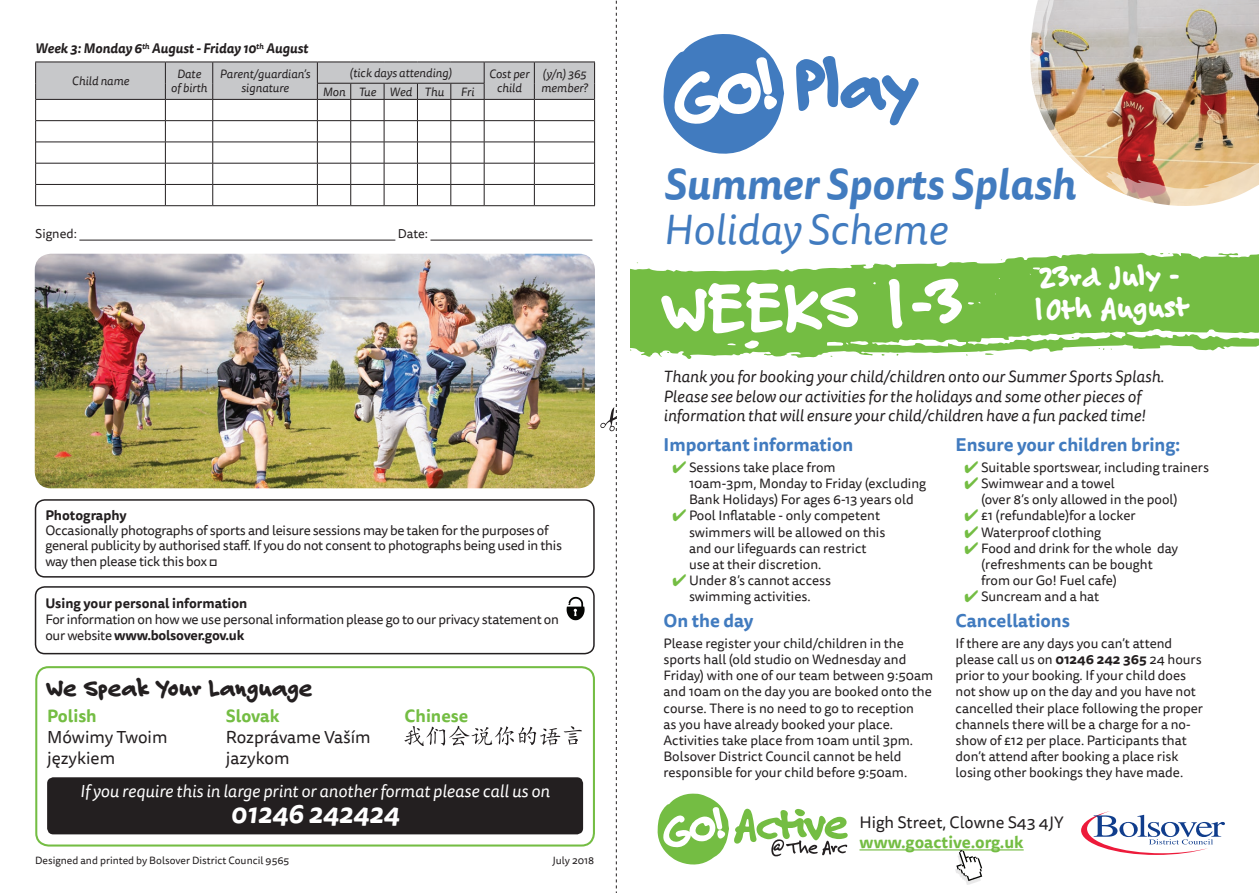
<style>
.page{position:relative;width:1259px;height:893px;background:#fff}
.page>*{position:absolute;margin:0;border:0;box-sizing:border-box;transform-origin:0 0}
.t1{font:800 73.2px "Felt Tip Roman";color:#417bbf}
.t2{font:800 65.25px "Felt Tip Roman";color:#fff}
.t3{font:italic 700 42px "Tisa Sans Pro";color:#417bbf}
.t4{font:italic 42px "Tisa Sans Pro";color:#417bbf}
.t5{font:800 30px/31.5px "Felt Tip Roman";color:#fff;text-align:center}
.t6{font:italic 700 27.3px "Tisa Sans Pro";color:#fff}
.t7{font:800 24.45px "Felt Tip Roman";letter-spacing:-.01em;color:#231f20}
.t8{font:700 18px "Tisa Sans Pro";color:#417bbf}
.t9{font:italic 17.25px "Tisa Sans Pro";color:#fff}
.t10{font:17.25px/20.7px "Tisa Sans Pro";color:#231f20}
.t11{font:700 17.25px "Tisa Sans Pro";color:#74bd43}
.t12{font:16.5px "Tisa Sans Pro";color:#231f20}
.t13{font:700 16.5px "Tisa Sans Pro";color:#74bd43}
.t14{font:italic 16.2px/19.5px "Tisa Sans Pro";color:#231f20}
.t15{font:13.5px/16.2px "Tisa Sans Pro";color:#231f20}
.t16{font:13.5px/15.5px "Tisa Sans Pro";letter-spacing:-.02em;color:#231f20}
.t17{font:700 13.5px "Tisa Sans Pro";color:#231f20}
.t18{font:italic 700 13.5px "Tisa Sans Pro";color:#231f20}
.t19{font:12.75px "Tisa Sans Pro";color:#231f20}
.t20{font:italic 12px/14.4px "Tisa Sans Pro";color:#231f20;text-align:center}
.t21{font:10.5px "Tisa Sans Pro";color:#231f20}
.s1{font-weight:700}
</style>
<div class="page">
<svg style="left:630px;top:253px;width:629px;height:106px;fill:#74bd43"></svg>
<svg style="left:1098px;top:348px;width:6px;height:2px"></svg>
<svg style="left:657px;top:794px;width:190px;height:70px"></svg>
<svg style="left:1081px;top:811px;width:144px;height:44px"></svg>
<hr style="left:859px;top:849px;width:164px;height:1px;background:#74bd43">
<div style="left:954px;top:853px;width:27px;height:31px;background:#231f20;opacity:.1"></div>
<svg style="left:956px;top:850px;width:26px;height:31px"></svg>
<img style="left:1030px;top:0;width:229px;height:206px">
<img style="left:35px;top:0;width:582px;height:893px">
<hr style="left:317px;top:83px;width:34px;height:1px;background:#231f20">
<hr style="left:351px;top:83px;width:33px;height:1px;background:#231f20">
<hr style="left:384px;top:83px;width:33px;height:1px;background:#231f20">
<hr style="left:417px;top:83px;width:34px;height:1px;background:#231f20">
<hr style="left:451px;top:83px;width:33px;height:1px;background:#231f20">
<svg style="left:663px;top:34px;width:121px;height:120px"></svg>
<p class="t18" style="left:35px;top:38px;width:274px">Week 3: Monday 6<sup>th</sup> August - Friday 10<sup>th</sup> August</p>
<p class="t20" style="left:72px;top:74px;width:59px">Child name</p>
<p class="t20" style="left:171px;top:67px;width:38px">Date of birth</p>
<p class="t20" style="left:220px;top:67px;width:92px">Parent/guardian’s signature</p>
<p class="t20" style="left:350px;top:66px;width:104px">(tick days attending)</p>
<p class="t20" style="left:489px;top:67px;width:42px">Cost per child</p>
<p class="t20" style="left:542px;top:67px;width:45px">(y/n) 365</p>
<p class="t20" style="left:323px;top:85px;width:24px">Mon</p>
<p class="t20" style="left:541px;top:81px;width:48px">member?</p>
<p class="t20" style="left:359px;top:85px;width:87px">Tue Wed Thu</p>
<p class="t20" style="left:461px;top:85px;width:15px">Fri</p>
<p class="t19" style="left:35px;top:225px;width:43px">Signed:</p>
<p class="t19" style="left:398px;top:225px;width:32px">Date:</p>
<p class="t17" style="left:45px;top:505px;width:83px">Photography</p>
<p class="t16" style="left:45px;top:523px;width:518px">Occasionally photographs of sports and leisure sessions may be taken for the purposes of general publicity by authorised staff. If you do not consent to photographs being used in this way then please tick this box ▫</p>
<p class="t17" style="left:45px;top:593px;width:204px">Using your personal information</p>
<p class="t16" style="left:45px;top:612px;width:515px;line-height:16.2px">For information on how we use personal information please go to our privacy statement on our website <span class="s1">www.bolsover.gov.uk</span></p>
<h3 class="t7" style="left:47px;top:671px;width:267px">We Speak Your Language</h3>
<p class="t11" style="left:47px;top:704px;width:51px">Polish</p>
<p class="t10" style="left:47px;top:727px;width:122px">Mówimy Twoim językiem</p>
<p class="t11" style="left:226px;top:704px;width:55px">Slovak</p>
<p class="t10" style="left:226px;top:727px;width:146px">Rozprávame Vaším jazykom</p>
<p class="t11" style="left:404px;top:704px;width:65px">Chinese</p>
<p class="t9" style="left:80px;top:779px;width:471px">If you require this in large print or another format please call us on</p>
<h3 class="t6" style="left:230px;top:793px;width:170px">01246 242424</h3>
<p class="t21" style="left:35px;top:853px;width:255px">Designed and printed by Bolsover District Council 9565</p>
<p class="t21" style="left:552px;top:853px;width:43px">July 2018</p>
<h1 class="t1" style="left:793px;top:33px;width:128px;rotate:-1deg">Play</h1>
<h3 class="t3" style="left:663px;top:153px;width:413px">Summer Sports Splash</h3>
<h3 class="t4" style="left:663px;top:201px;width:285px">Holiday Scheme</h3>
<h2 class="t2" style="left:663px;top:261px;width:303px;rotate:-1deg">WEEKS 1-3</h2>
<h3 class="t5" style="left:1031px;top:261px;width:160px;rotate:-1deg">23rd July -<br>10th August</h3>
<p class="t14" style="left:663px;top:367px;width:502px">Thank you for booking your child/children onto our Summer Sports Splash.<br>Please see below our activities for the holidays and some other pieces of information that will ensure your child/children have a fun packed time!</p>
<h3 class="t8" style="left:663px;top:432px;width:191px">Important information</h3>
<p class="t15" style="left:689px;top:459px;width:239px">Sessions take place from<br>10am-3pm, Monday to Friday (excluding<br>Bank Holidays) For ages 6-13 years old<br>Pool Inflatable - only competent swimmers will be allowed on this<br>and our lifeguards can restrict<br>use at their discretion.<br>Under 8’s cannot access<br>swimming activities.</p>
<h3 class="t8" style="left:663px;top:608px;width:91px">On the day</h3>
<p class="t15" style="left:663px;top:635px;width:271px">Please register your child/children in the sports hall (old studio on Wednesday and Friday) with one of our team between 9:50am and 10am on the day you are booked onto the course. There is no need to go to reception<br>as you have already booked your place.<br>Activities take place from 10am until 3pm.<br>Bolsover District Council cannot be held responsible for your child before 9:50am.</p>
<h3 class="t8" style="left:955px;top:432px;width:226px">Ensure your children bring:</h3>
<p class="t15" style="left:981px;top:459px;width:229px">Suitable sportswear, including trainers<br>Swimwear and a towel<br>(over 8’s only allowed in the pool)<br>£1 (refundable)for a locker<br>Waterproof clothing<br>Food and drink for the whole day (refreshments can be bought<br>from our Go! Fuel cafe)<br>Suncream and a hat</p>
<h3 class="t8" style="left:955px;top:608px;width:116px">Cancellations</h3>
<p class="t15" style="left:955px;top:635px;width:249px">If there are any days you can’t attend please call us on <span class="s1">01246 242 365</span> 24 hours prior to your booking. If your child does not show up on the day and you have not cancelled their place following the proper channels there will be a charge for a no&shy;show of £12 per place. Participants that don’t attend after booking a place risk losing other bookings they have made.</p>
<p class="t12" style="left:859px;top:811px;width:206px">High Street, Clowne S43 4JY</p>
<p class="t13" style="left:859px;top:830px;width:166px">www.goactive.org.uk</p>
</div>
